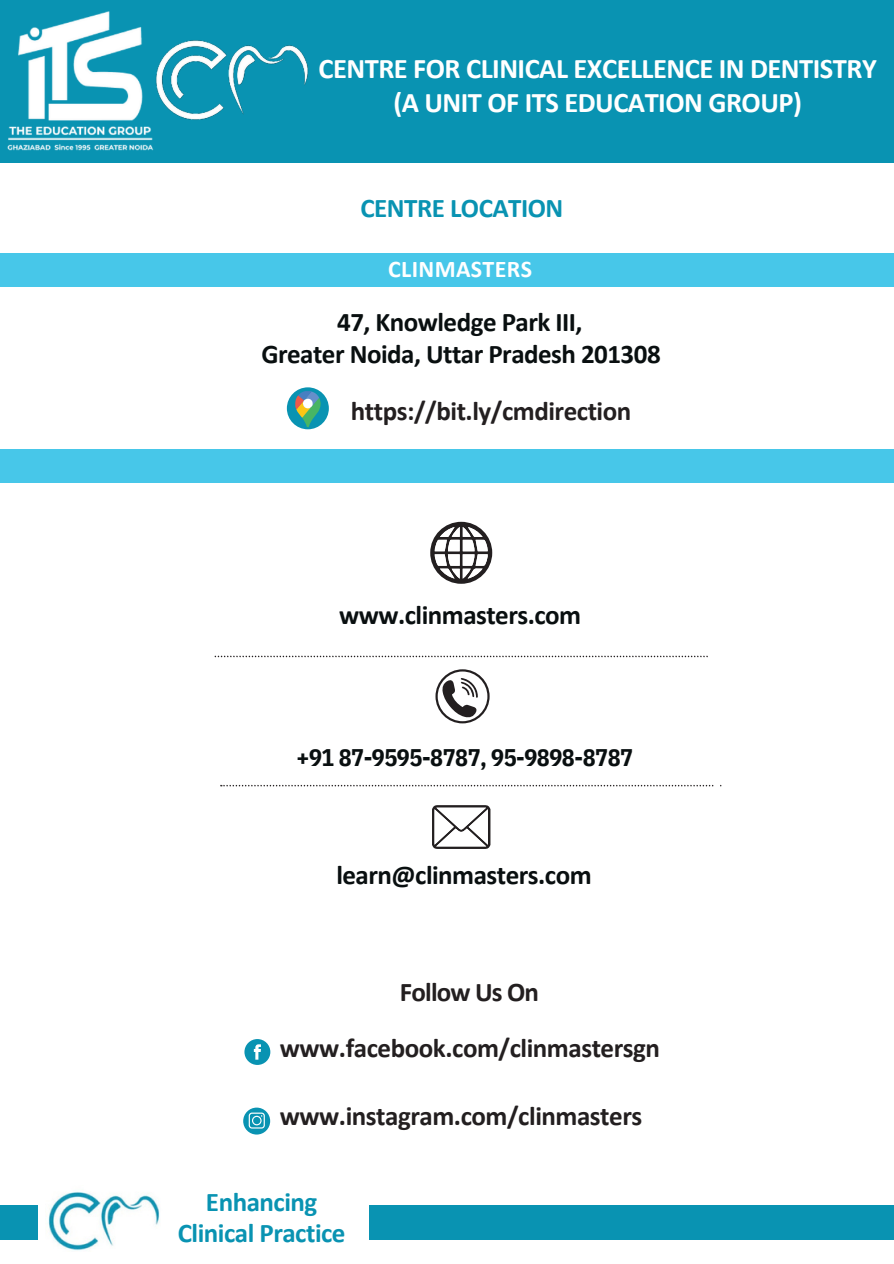
<style>
.page{position:relative;width:894px;height:1264px;background:#fff}
.page>*{position:absolute;margin:0;border:0;box-sizing:border-box;transform-origin:0 0}
.t1{font:700 28.5px/33.8px "Calibri";letter-spacing:-.015em;color:#fff;text-align:center}
.t2{font:700 27px "Calibri";letter-spacing:-.015em;color:#231f20}
.t3{font:700 27px/31.5px "Calibri";letter-spacing:-.02em;color:#090f10;text-align:center}
.t4{font:700 27px/31.5px "Calibri";letter-spacing:-.02em;color:#0993b2;text-align:center}
.t5{font:700 24px "IBM Plex Sans Cond";letter-spacing:-.02em;color:#090f10}
.t6{font:700 24px "Calibri";letter-spacing:.015em;color:#fff}
</style>
<div class="page">
<div style="left:0;top:1205px;width:893px;height:34px;background:#0993b2"></div>
<div style="left:39px;top:1175px;width:329px;height:88px;background:#fff"></div>
<img style="left:48px;top:1191px;width:112px;height:60px">
<div style="left:0;top:0;width:893px;height:163px;background:#0993b2"></div>
<img style="left:7px;top:11px;width:147px;height:140px">
<img style="left:156px;top:40px;width:152px;height:80px">
<div style="left:0;top:253px;width:893px;height:34px;background:#47c7e9"></div>
<div style="left:0;top:449px;width:893px;height:34px;background:#47c7e9"></div>
<div style="left:287px;top:387px;width:42px;height:42px;background:#0993b2;border-radius:50%"></div>
<svg style="left:295px;top:391px;width:26px;height:36px"></svg>
<div style="left:244px;top:1039px;width:26px;height:25px;background:#0993b2;border-radius:50%"></div>
<svg style="left:254px;top:1044px;width:7px;height:15px"></svg>
<svg style="left:243px;top:1107px;width:27px;height:27px"></svg>
<svg style="left:249px;top:1112px;width:16px;height:16px"></svg>
<svg style="left:221px;top:785px;width:500px;height:1px"></svg>
<svg style="left:217px;top:655px;width:175px;height:2px"></svg>
<svg style="left:435px;top:669px;width:54px;height:54px"></svg>
<svg style="left:432px;top:805px;width:58px;height:44px"></svg>
<svg style="left:430px;top:521px;width:62px;height:63px"></svg>
<p class="t1" style="left:318px;top:54px;width:559px">CENTRE FOR CLINICAL EXCELLENCE IN DENTISTRY (A UNIT OF ITS EDUCATION GROUP)</p>
<h1 class="t4" style="left:360px;top:194px;width:204px">CENTRE LOCATION</h1>
<h3 class="t6" style="left:388px;top:259px;width:145px">CLINMASTERS</h3>
<h1 class="t3" style="left:261px;top:308px;width:400px">47, Knowledge Park III,<br>Greater Noida, Uttar Pradesh 201308</h1>
<h2 class="t2" style="left:351px;top:399px;width:282px">https://bit.ly/cmdirection</h2>
<h2 class="t3" style="left:339px;top:601px;width:243px">www.clinmasters.com</h2>
<h2 class="t5" style="left:296px;top:741px;width:338px">+91 87-9595-8787, 95-9898-8787</h2>
<h2 class="t3" style="left:336px;top:861px;width:257px">learn@clinmasters.com</h2>
<p class="t2" style="left:400px;top:980px;width:140px">Follow Us On</p>
<h2 class="t2" style="left:280px;top:1037px;width:381px">www.facebook.com/clinmastersgn</h2>
<h2 class="t2" style="left:280px;top:1104px;width:363px">www.instagram.com/clinmasters</h2>
<p class="t4" style="left:178px;top:1187px;width:169px">Enhancing<br>Clinical Practice</p>
</div>
